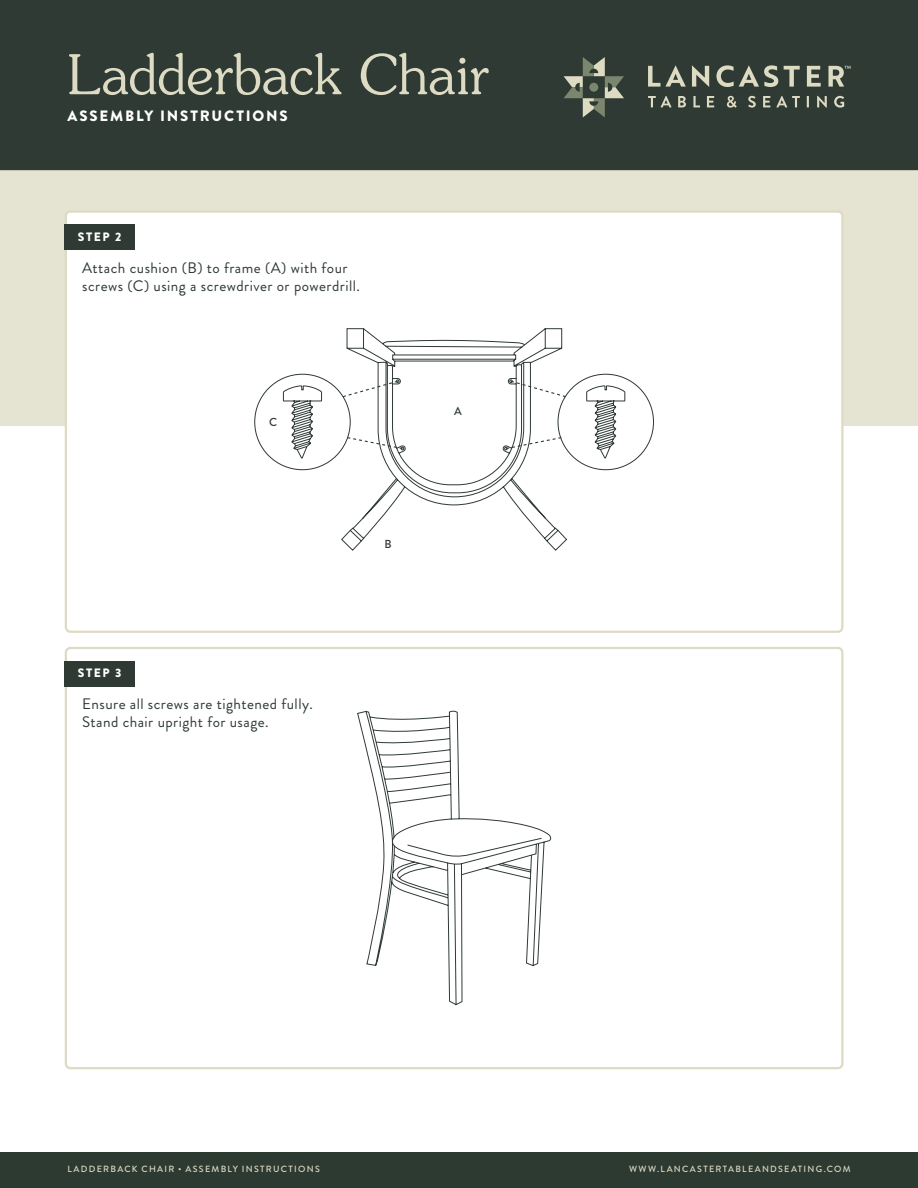
<style>
.page{position:relative;width:918px;height:1188px;background:#fff}
.page>*{position:absolute;margin:0;border:0;box-sizing:border-box;transform-origin:0 0}
.t1{font:300 54.75px "Souvenir";color:#dddbc3}
.t2{font:15.15px/18.1px "Brandon Grotesque";letter-spacing:.03em;color:#2d3a31}
.t3{font:900 15px "Brandon Grotesque";letter-spacing:.125em;color:#fff}
.t4{font:900 12.15px "Brandon Grotesque";letter-spacing:.135em;color:#fff}
.t5{font:500 11.55px "Brandon Grotesque";color:#2d3a31}
.t6{font:500 9px "Brandon Grotesque";letter-spacing:.14em;color:#dddbc3}
</style>
<div class="page">
<div style="left:0;top:0;width:918px;height:170px;background:#2e3a33"></div>
<svg style="left:648px;top:66px;width:38px;height:21px"></svg>
<svg style="left:692px;top:65px;width:17px;height:22px"></svg>
<svg style="left:716px;top:65px;width:62px;height:22px"></svg>
<svg style="left:784px;top:66px;width:16px;height:21px"></svg>
<svg style="left:807px;top:66px;width:14px;height:21px"></svg>
<svg style="left:648px;top:96px;width:24px;height:11px"></svg>
<svg style="left:678px;top:96px;width:8px;height:11px"></svg>
<svg style="left:693px;top:96px;width:7px;height:11px"></svg>
<svg style="left:707px;top:96px;width:7px;height:11px"></svg>
<svg style="left:727px;top:96px;width:10px;height:12px"></svg>
<svg style="left:748px;top:96px;width:8px;height:12px"></svg>
<svg style="left:763px;top:96px;width:7px;height:11px"></svg>
<svg style="left:776px;top:96px;width:24px;height:11px"></svg>
<svg style="left:807px;top:96px;width:2px;height:11px"></svg>
<svg style="left:817px;top:96px;width:10px;height:12px"></svg>
<svg style="left:834px;top:96px;width:10px;height:12px"></svg>
<svg style="left:828px;top:66px;width:23px;height:21px"></svg>
<svg style="left:564px;top:57px;width:60px;height:60px;background:#596255"></svg>
<div style="left:0;top:170px;width:918px;height:256px;background:#e5e4d2"></div>
<div style="left:66px;top:212px;width:776px;height:420px;background:#fff;border-radius:5px"></div>
<div style="left:65px;top:210px;width:779px;height:423px;border:2px solid #dddbc3;border-radius:5px"></div>
<div style="left:65px;top:224px;width:70px;height:26px;background:#2e3a33"></div>
<svg style="left:254px;top:328px;width:400px;height:223px"></svg>
<svg style="left:342px;top:380px;width:57px;height:18px"></svg>
<svg style="left:346px;top:436px;width:58px;height:14px"></svg>
<svg style="left:510px;top:380px;width:57px;height:18px"></svg>
<svg style="left:505px;top:436px;width:58px;height:14px"></svg>
<div style="left:65px;top:647px;width:779px;height:422px;border:2px solid #dddbc3;border-radius:5px"></div>
<div style="left:65px;top:661px;width:70px;height:26px;background:#2e3a33"></div>
<svg style="left:357px;top:710px;width:194px;height:296px"></svg>
<div style="left:0;top:1152px;width:918px;height:36px;background:#2d3a31"></div>
<p class="t1" style="left:67px;top:42px;width:423px">Ladderback Chair</p>
<p class="t3" style="left:67px;top:105px;width:222px">ASSEMBLY INSTRUCTIONS</p>
<p class="t4" style="left:78px;top:228px;width:45px">STEP 2</p>
<p class="t2" style="left:82px;top:259px;width:279px">Attach cushion (B) to frame (A) with four screws (C) using a screwdriver or powerdrill.</p>
<p class="t5" style="left:269px;top:414px;width:10px">C</p>
<p class="t4" style="left:78px;top:665px;width:45px">STEP 3</p>
<p class="t2" style="left:82px;top:695px;width:232px">Ensure all screws are tightened fully.<br>Stand chair upright for usage.</p>
<p class="t5" style="left:385px;top:536px;width:9px">B</p>
<p class="t5" style="left:454px;top:403px;width:9px">A</p>
<p class="t6" style="left:67px;top:1162px;width:254px">LADDERBACK CHAIR • ASSEMBLY INSTRUCTIONS</p>
<p class="t6" style="left:629px;top:1162px;width:223px">WWW.LANCASTERTABLEANDSEATING.COM</p>
</div>
